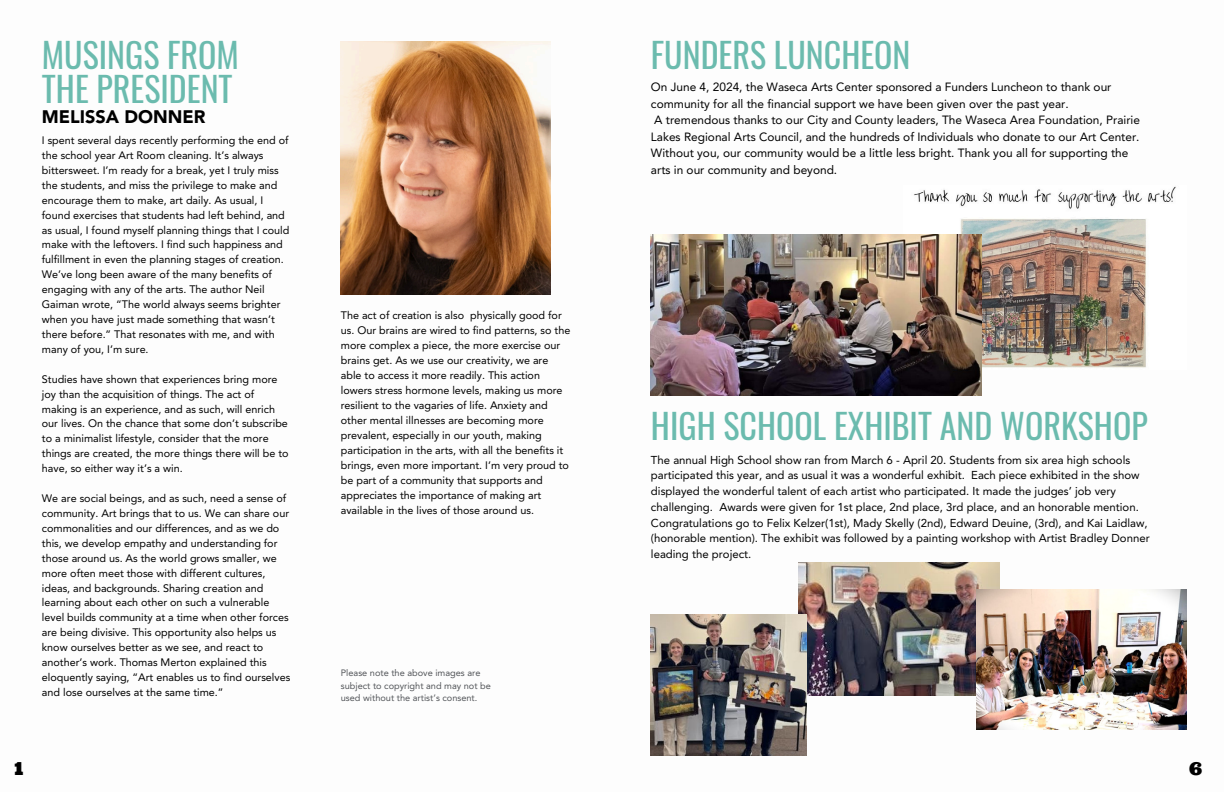
<style>
.page{position:relative;width:1224px;height:792px;background:#fff}
.page>*{position:absolute;margin:0;border:0;box-sizing:border-box;transform-origin:0 0}
.t1{font:34px/33.8px "Oswald";color:#6bbbae}
.t2{font:900 18px "Avenir LT Std";color:#000}
.t3{font:17.9px "Ultra";color:#000}
.t4{font:11.9px/16.5px "Avenir LT Std";color:#000}
.t5{font:11.4px/15.8px "Avenir LT Std";color:#000}
.t6{font:10.8px/14.9px "Avenir LT Std";color:#000}
.t7{font:9.2px/12.8px "Avenir LT Std";color:#53565a}
</style>
<div class="page">
<img style="left:341px;top:41px;width:209px;height:253px">
<img style="left:904px;top:186px;width:272px;height:182px">
<img style="left:651px;top:235px;width:331px;height:161px">
<img style="left:799px;top:562px;width:200px;height:134px">
<img style="left:976px;top:589px;width:211px;height:140px">
<img style="left:651px;top:615px;width:155px;height:141px">
<p class="t1" style="left:42px;top:37px;width:199px">MUSINGS FROM<br>THE PRESIDENT</p>
<h3 class="t2" style="left:42px;top:109px;width:165px">MELISSA DONNER</h3>
<p class="t6" style="left:42px;top:134px;width:249px">I spent several days recently performing the end of the school year Art Room cleaning. It’s always bittersweet. I’m ready for a break, yet I truly miss the students, and miss the privilege to make and encourage them to make, art daily. As usual, I found exercises that students had left behind, and as usual, I found myself planning things that I could make with the leftovers. I find such happiness and fulfillment in even the planning stages of creation.<br>We’ve long been aware of the many benefits of engaging with any of the arts. The author Neil Gaiman wrote, “The world always seems brighter when you have just made something that wasn’t there before.” That resonates with me, and with many of you, I’m sure.</p>
<p class="t6" style="left:42px;top:372px;width:248px">Studies have shown that experiences bring more joy than the acquisition of things. The act of making is an experience, and as such, will enrich our lives. On the chance that some don’t subscribe to a minimalist lifestyle, consider that the more things are created, the more things there will be to have, so either way it’s a win.</p>
<h1 class="t6" style="left:42px;top:492px;width:250px">We are social beings, and as such, need a sense of community. Art brings that to us. We can share our commonalities and our differences, and as we do this, we develop empathy and understanding for those around us. As the world grows smaller, we more often meet those with different cultures, ideas, and backgrounds. Sharing creation and learning about each other on such a vulnerable level builds community at a time when other forces are being divisive. This opportunity also helps us know ourselves better as we see, and react to another’s work. Thomas Merton explained this eloquently saying, “Art enables us to find ourselves and lose ourselves at the same time.”</h1>
<h3 class="t3" style="left:15px;top:757px;width:10px">1</h3>
<p class="t6" style="left:341px;top:309px;width:231px">The act of creation is also physically good for us. Our brains are wired to find patterns, so the more complex a piece, the more exercise our brains get. As we use our creativity, we are able to access it more readily. This action lowers stress hormone levels, making us more resilient to the vagaries of life. Anxiety and other mental illnesses are becoming more prevalent, especially in our youth, making participation in the arts, with all the benefits it brings, even more important. I’m very proud to be part of a community that supports and appreciates the importance of making art available in the lives of those around us.</p>
<p class="t7" style="left:341px;top:667px;width:151px">Please note the above images are subject to copyright and may not be used without the artist’s consent.</p>
<h3 class="t1" style="left:651px;top:36px;width:261px">FUNDERS LUNCHEON</h3>
<p class="t4" style="left:651px;top:80px;width:491px">On June 4, 2024, the Waseca Arts Center sponsored a Funders Luncheon to thank our community for all the financial support we have been given over the past year.<br>A tremendous thanks to our City and County leaders, The Waseca Area Foundation, Prairie Lakes Regional Arts Council, and the hundreds of Individuals who donate to our Art Center.<br>Without you, our community would be a little less bright. Thank you all for supporting the arts in our community and beyond.</p>
<p class="t1" style="left:651px;top:407px;width:498px">HIGH SCHOOL EXHIBIT AND WORKSHOP</p>
<p class="t5" style="left:651px;top:453px;width:500px">The annual High School show ran from March 6 - April 20. Students from six area high schools participated this year, and as usual it was a wonderful exhibit. Each piece exhibited in the show displayed the wonderful talent of each artist who participated. It made the judges’ job very challenging. Awards were given for 1st place, 2nd place, 3rd place, and an honorable mention.<br>Congratulations go to Felix Kelzer(1st), Mady Skelly (2nd), Edward Deuine, (3rd), and Kai Laidlaw, (honorable mention). The exhibit was followed by a painting workshop with Artist Bradley Donner leading the project.</p>
<h1 class="t3" style="left:1189px;top:757px;width:15px">6</h1>
</div>
